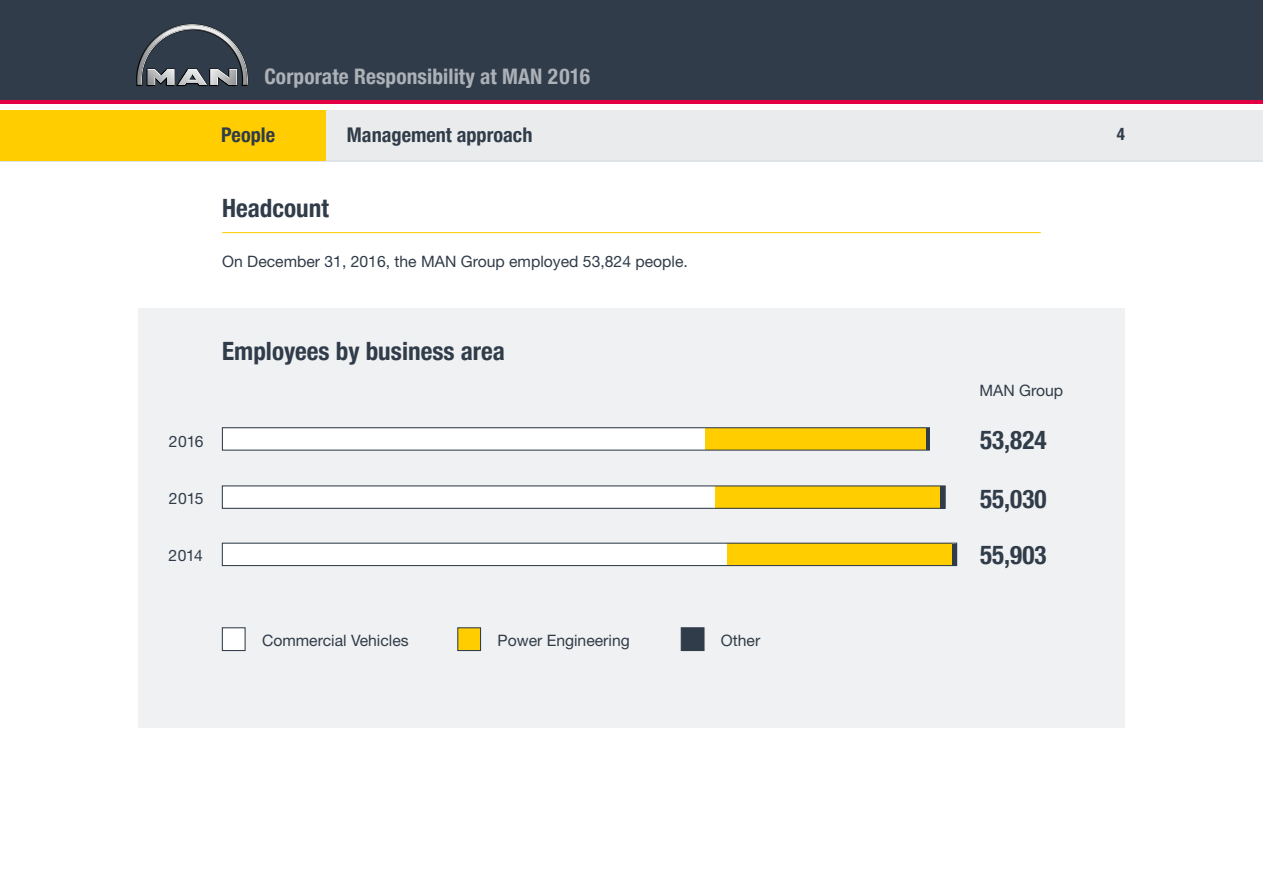
<style>
.page{position:relative;width:1263px;height:893px;background:#fff}
.page>*{position:absolute;margin:0;border:0;box-sizing:border-box;transform-origin:0 0}
.t1{font:700 25.2px "MAN Europe Condensed";color:#303c49}
.t2{font:700 21.3px "MAN Europe Condensed";letter-spacing:.005em;color:#acb1b7}
.t3{font:700 20.25px "MAN Europe Condensed";color:#303c49}
.t4{font:700 16.8px "MAN Europe Condensed";color:#303c49}
.t5{font:15.75px "Helvetica Neue";color:#303c49}
</style>
<div class="page">
<div style="left:325px;top:111px;width:938px;height:50px;background:#eaebec"></div>
<hr style="left:0;top:161px;width:1263px;height:1px;background:#d2d6dc">
<div style="left:0;top:0;width:1263px;height:101px;background:#303c49"></div>
<svg style="left:136px;top:24px;width:112px;height:62px"></svg>
<hr style="left:0;top:100px;width:1263px;height:4px;background:#e40045">
<div style="left:0;top:111px;width:325px;height:50px;background:#ffcd00"></div>
<div style="left:138px;top:308px;width:987px;height:420px;background:#f0f1f2"></div>
<hr style="left:222px;top:232px;width:819px;height:1px;background:#ffcd00">
<hr style="left:952px;top:544px;width:4px;height:21px;background:#303c49">
<div style="left:222px;top:543px;width:505px;height:23px;background:#fff"></div>
<div style="left:727px;top:543px;width:225px;height:23px;background:#ffcd00"></div>
<div style="left:222px;top:543px;width:735px;height:23px;border:1px solid #303c49"></div>
<div style="left:222px;top:627px;width:24px;height:24px;background:#fff;border:1px solid #303c49"></div>
<div style="left:457px;top:627px;width:24px;height:24px;background:#ffcd00;border:1px solid #303c49"></div>
<div style="left:681px;top:627px;width:23px;height:24px;background:#303c49;border:1px solid #303c49"></div>
<div style="left:222px;top:486px;width:494px;height:22px;background:#fff"></div>
<div style="left:715px;top:486px;width:225px;height:22px;background:#ffcd00"></div>
<div style="left:940px;top:486px;width:5px;height:22px;background:#303c49"></div>
<div style="left:222px;top:485px;width:724px;height:24px;border:1px solid #303c49"></div>
<div style="left:925px;top:428px;width:5px;height:22px;background:#303c49"></div>
<div style="left:222px;top:428px;width:483px;height:22px;background:#fff"></div>
<div style="left:705px;top:428px;width:220px;height:22px;background:#ffcd00"></div>
<div style="left:222px;top:427px;width:708px;height:24px;border:1px solid #303c49"></div>
<h2 class="t2" style="left:264px;top:61px;width:327px">Corporate Responsibility at MAN 2016</h2>
<p class="t3" style="left:221px;top:120px;width:55px">People</p>
<p class="t3" style="left:347px;top:120px;width:187px">Management approach</p>
<h1 class="t1" style="left:222px;top:190px;width:108px">Headcount</h1>
<p class="t5" style="left:222px;top:252px;width:467px">On December 31, 2016, the MAN Group employed 53,824 people.</p>
<h1 class="t1" style="left:222px;top:332px;width:284px">Employees by business area</h1>
<p class="t5" style="left:979px;top:381px;width:85px">MAN Group</p>
<p class="t5" style="left:169px;top:432px;width:36px">2016</p>
<h1 class="t1" style="left:980px;top:421px;width:68px">53,824</h1>
<p class="t5" style="left:169px;top:489px;width:36px">2015</p>
<h1 class="t1" style="left:980px;top:480px;width:68px">55,030</h1>
<p class="t5" style="left:168px;top:546px;width:36px">2014</p>
<h1 class="t1" style="left:980px;top:536px;width:68px">55,903</h1>
<p class="t5" style="left:262px;top:630px;width:148px">Commercial Vehicles</p>
<p class="t5" style="left:497px;top:630px;width:134px">Power Engineering</p>
<p class="t5" style="left:721px;top:630px;width:41px">Other</p>
<p class="t4" style="left:1117px;top:121px;width:10px">4</p>
</div>
